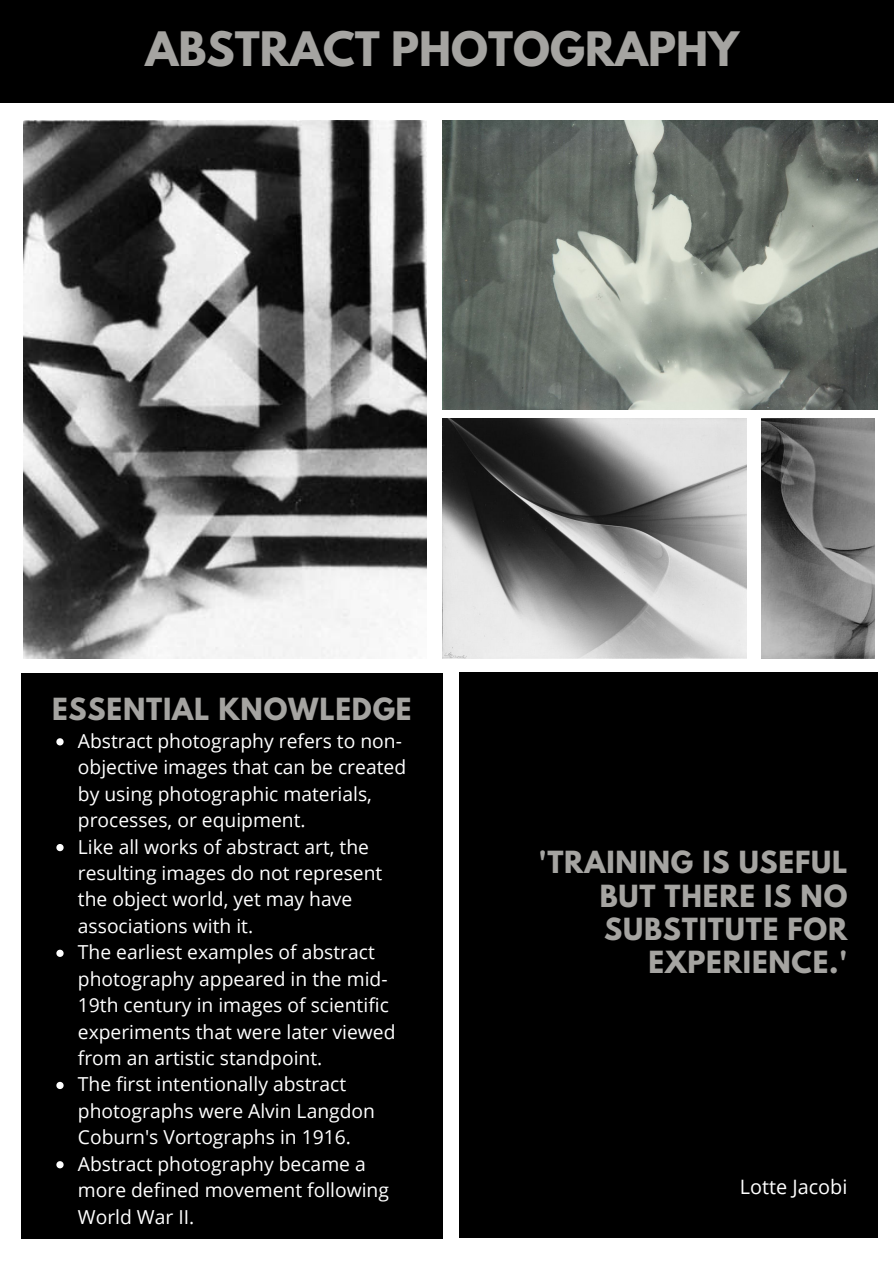
<style>
.page{position:relative;width:894px;height:1264px;background:#fff}
.page>*{position:absolute;margin:0;border:0;box-sizing:border-box;transform-origin:0 0}
.t1{font:700 42px "League Spartan";color:#a5a4a1}
.t2{font:700 27px/33.2px "League Spartan";letter-spacing:.03em;color:#a5a4a1;text-align:right}
.t3{font:19.8px "Open Sans";color:#fff}
.t4{font:19.2px/26.4px "Open Sans";color:#fff}
</style>
<div class="page">
<div style="left:0;top:0;width:893px;height:102px;background:#000"></div>
<div style="left:21px;top:673px;width:421px;height:565px;background:#000"></div>
<div style="left:459px;top:672px;width:418px;height:566px;background:#000"></div>
<img style="left:24px;top:120px;width:402px;height:538px">
<img style="left:442px;top:120px;width:435px;height:289px">
<svg style="left:56px;top:738px;width:8px;height:7px"></svg>
<svg style="left:56px;top:844px;width:8px;height:7px"></svg>
<svg style="left:56px;top:949px;width:8px;height:7px"></svg>
<svg style="left:56px;top:1081px;width:8px;height:8px"></svg>
<svg style="left:56px;top:1161px;width:8px;height:7px"></svg>
<img style="left:442px;top:419px;width:304px;height:240px">
<img style="left:761px;top:419px;width:112px;height:240px">
<p class="t1" style="left:145px;top:28px;width:595px">ABSTRACT PHOTOGRAPHY</p>
<p class="t2" style="left:52px;top:696px;width:361px">ESSENTIAL KNOWLEDGE</p>
<p class="t4" style="left:78px;top:727px;width:330px">Abstract photography refers to non&shy;objective images that can be created by using photographic materials, processes, or equipment.</p>
<p class="t4" style="left:78px;top:833px;width:306px">Like all works of abstract art, the resulting images do not represent the object world, yet may have associations with it.</p>
<p class="t4" style="left:78px;top:938px;width:319px">The earliest examples of abstract photography appeared in the mid-19th century in images of scientific experiments that were later viewed from an artistic standpoint.</p>
<p class="t4" style="left:78px;top:1070px;width:298px">The first intentionally abstract photographs were Alvin Langdon<br>Coburn's Vortographs in 1916.</p>
<p class="t4" style="left:78px;top:1150px;width:312px">Abstract photography became a more defined movement following<br>World War II.</p>
<p class="t2" style="left:538px;top:849px;width:310px">'TRAINING IS USEFUL<br>BUT THERE IS NO<br>SUBSTITUTE FOR<br>EXPERIENCE.'</p>
<p class="t3" style="left:739px;top:1172px;width:109px">Lotte Jacobi</p>
</div>
